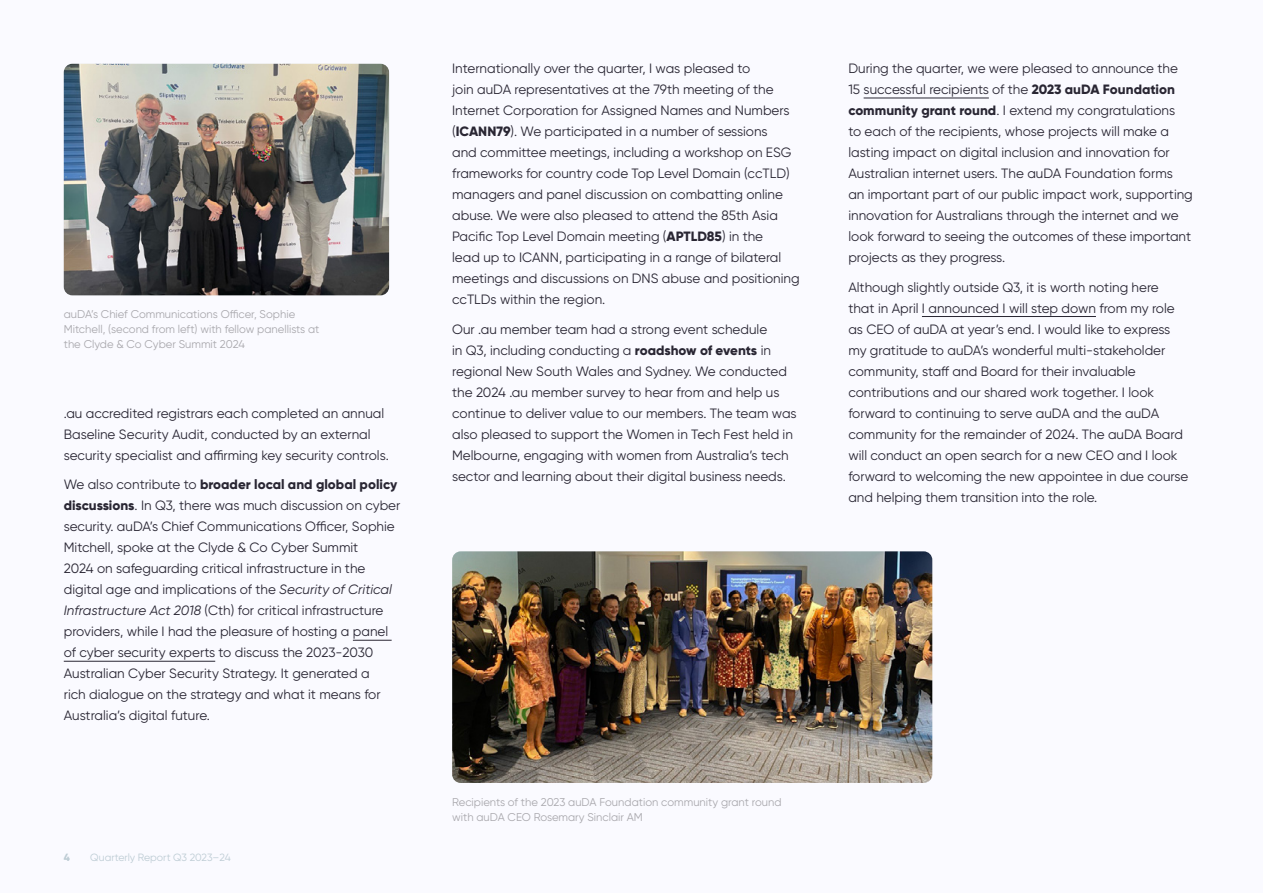
<style>
.page{position:relative;width:1263px;height:893px;background:#fafaff}
.page>*{position:absolute;margin:0;border:0;box-sizing:border-box;transform-origin:0 0}
.Body_-_charcoal{font:13.5px/21px "Gilroy";color:#292633}
.Smallest_body{font:11.25px/15px "Gilroy";color:#a9a8ad}
.t1{font:10.5px "Gilroy";color:#bdccd4}
.t2{font:800 10.5px "Gilroy";color:#bdccd4}
.s1{font-weight:800}
.s2{font-style:italic}
</style>
<div class="page">
<img style="left:64px;top:64px;width:325px;height:231px">
<img style="left:452px;top:551px;width:480px;height:232px">
<hr style="left:353px;top:640px;width:39px;height:1px;background:#292633">
<hr style="left:64px;top:661px;width:151px;height:1px;background:#292633">
<hr style="left:864px;top:98px;width:125px;height:1px;background:#292633">
<hr style="left:922px;top:316px;width:174px;height:1px;background:#292633">
<p class="Smallest_body" style="left:64px;top:307px;width:257px">auDA’s Chief Communications Officer, Sophie<br>Mitchell, (second from left) with fellow panellists at the Clyde &amp; Co Cyber Summit 2024</p>
<p class="Body_-_charcoal" style="left:64px;top:403px;width:326px">.au accredited registrars each completed an annual<br>Baseline Security Audit, conducted by an external security specialist and affirming key security controls.</p>
<p class="Body_-_charcoal" style="left:64px;top:474px;width:338px">We also contribute to <span class="s1">broader local and global policy discussions</span>. In Q3, there was much discussion on cyber security. auDA’s Chief Communications Officer, Sophie Mitchell, spoke at the Clyde &amp; Co Cyber Summit<br>2024 on safeguarding critical infrastructure in the digital age and implications of the <span class="s2">Security of Critical Infrastructure Act 2018</span> (Cth) for critical infrastructure providers, while I had the pleasure of hosting a panel of cyber security experts to discuss the 2023-2030<br>Australian Cyber Security Strategy. It generated a<br>rich dialogue on the strategy and what it means for Australia’s digital future.</p>
<p class="t2" style="left:64px;top:851px;width:8px">4</p>
<p class="t1" style="left:90px;top:851px;width:142px">Quarterly Report Q3 2023–24</p>
<p class="Body_-_charcoal" style="left:452px;top:58px;width:349px">Internationally over the quarter, I was pleased to<br>join auDA representatives at the 79th meeting of the Internet Corporation for Assigned Names and Numbers (<span class="s1">ICANN79</span>). We participated in a number of sessions<br>and committee meetings, including a workshop on ESG frameworks for country code Top Level Domain (ccTLD) managers and panel discussion on combatting online abuse. We were also pleased to attend the 85th Asia Pacific Top Level Domain meeting (<span class="s1">APTLD85</span>) in the<br>lead up to ICANN, participating in a range of bilateral meetings and discussions on DNS abuse and positioning ccTLDs within the region.</p>
<p class="Body_-_charcoal" style="left:452px;top:318px;width:346px">Our .au member team had a strong event schedule<br>in Q3, including conducting a <span class="s1">roadshow of events</span> in regional New South Wales and Sydney. We conducted the 2024 .au member survey to hear from and help us continue to deliver value to our members. The team was also pleased to support the Women in Tech Fest held in Melbourne, engaging with women from Australia’s tech sector and learning about their digital business needs.</p>
<p class="Body_-_charcoal" style="left:848px;top:58px;width:346px">During the quarter, we were pleased to announce the 15 successful recipients of the <span class="s1">2023 auDA Foundation community grant round</span>. I extend my congratulations<br>to each of the recipients, whose projects will make a lasting impact on digital inclusion and innovation for Australian internet users. The auDA Foundation forms<br>an important part of our public impact work, supporting innovation for Australians through the internet and we look forward to seeing the outcomes of these important projects as they progress.</p>
<p class="Body_-_charcoal" style="left:848px;top:276px;width:341px">Although slightly outside Q3, it is worth noting here that in April I announced I will step down from my role as CEO of auDA at year’s end. I would like to express my gratitude to auDA’s wonderful multi-stakeholder community, staff and Board for their invaluable contributions and our shared work together. I look forward to continuing to serve auDA and the auDA community for the remainder of 2024. The auDA Board will conduct an open search for a new CEO and I look forward to welcoming the new appointee in due course and helping them transition into the role.</p>
<p class="Smallest_body" style="left:452px;top:794px;width:331px">Recipients of the 2023 auDA Foundation community grant round with auDA CEO Rosemary Sinclair AM</p>
</div>
